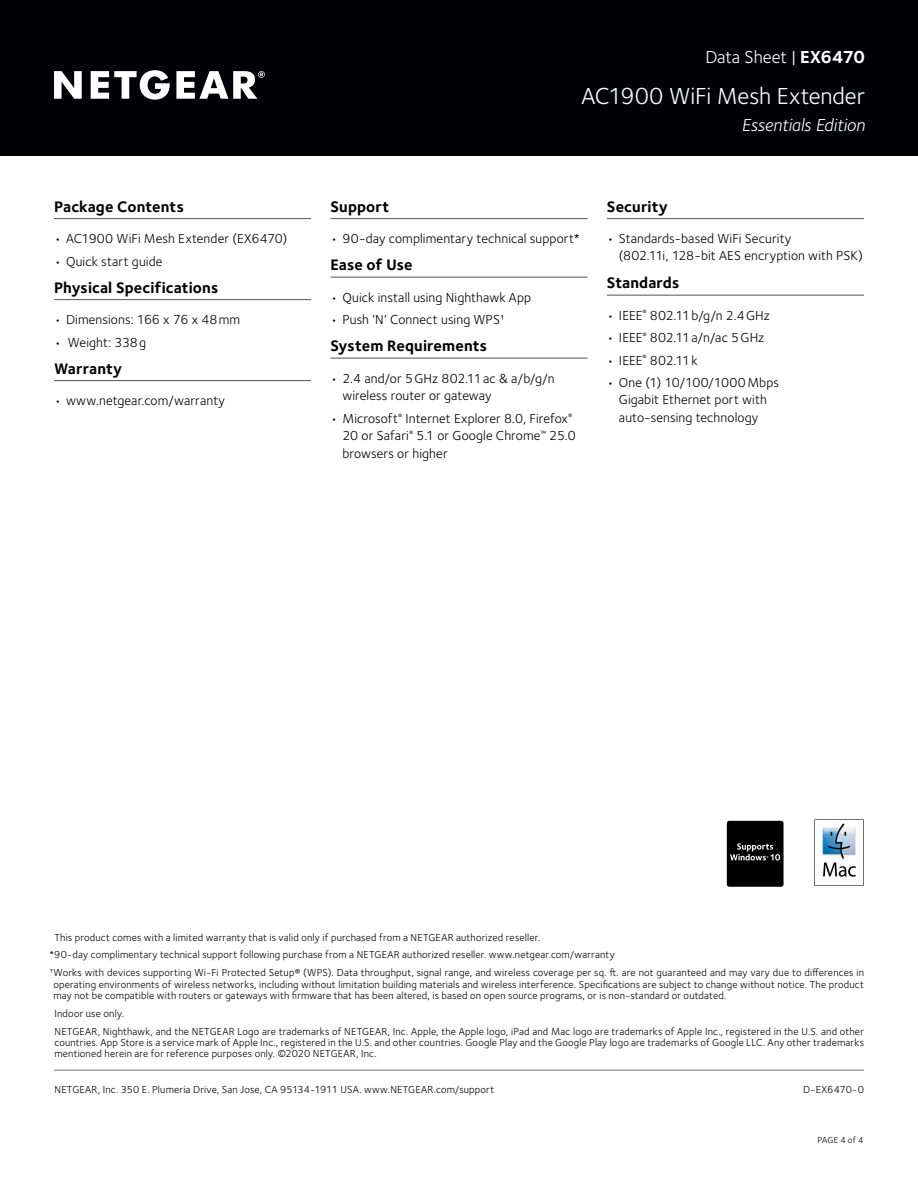
<style>
.page{position:relative;width:918px;height:1188px;background:#fff}
.page>*{position:absolute;margin:0;border:0;box-sizing:border-box;transform-origin:0 0}
.t1{font:24px "Foundry Sterling";letter-spacing:-.005em;color:#fff}
.t2{font:italic 18px "Foundry Sterling";letter-spacing:-.005em;color:#fff}
.t3{font:18px "Foundry Sterling";letter-spacing:-.01em;color:#fff}
.t4{font:700 15.75px "Foundry Sterling";letter-spacing:.005em;color:#000}
.t5{font:13.5px/17.2px "Foundry Sterling";letter-spacing:.01em;color:#000}
.t6{font:10.5px/18px "Foundry Sterling";letter-spacing:.015em;color:#000007}
.t7{font:9px "Foundry Sterling";letter-spacing:.01em;color:#000}
.s1{font-weight:700}
</style>
<div class="page">
<div style="left:0;top:0;width:918px;height:156px;background:#000007"></div>
<svg style="left:54px;top:70px;width:211px;height:30px"></svg>
<hr style="left:54px;top:1070px;width:810px;height:1px;background:#7d706d">
<hr style="left:54px;top:218px;width:257px;height:1px;background:#5e514e">
<hr style="left:54px;top:299px;width:257px;height:1px;background:#5e514e">
<hr style="left:54px;top:380px;width:257px;height:1px;background:#5e514e">
<hr style="left:330px;top:218px;width:258px;height:1px;background:#5e514e">
<hr style="left:330px;top:277px;width:258px;height:1px;background:#5e514e">
<hr style="left:330px;top:358px;width:258px;height:1px;background:#5e514e">
<hr style="left:607px;top:218px;width:257px;height:1px;background:#5e514e">
<hr style="left:607px;top:295px;width:257px;height:1px;background:#5e514e">
<svg style="left:814px;top:819px;width:50px;height:67px"></svg>
<img style="left:819px;top:821px;width:41px;height:41px">
<div style="left:727px;top:821px;width:57px;height:66px;background:#000;border-radius:2px"></div>
<svg style="left:730px;top:843px;width:50px;height:18px"></svg>
<h2 class="t3" style="left:705px;top:47px;width:161px">Data Sheet | <span class="s1">EX6470</span></h2>
<h3 class="t4" style="left:54px;top:197px;width:131px">Package Contents</h3>
<p class="t5" style="left:54px;top:230px;width:235px">• AC1900 WiFi Mesh Extender (EX6470)</p>
<p class="t5" style="left:54px;top:252px;width:110px">• Quick start guide</p>
<h3 class="t4" style="left:54px;top:278px;width:166px">Physical Specifications</h3>
<p class="t5" style="left:54px;top:311px;width:188px">• Dimensions: 166 x 76 x 48mm</p>
<p class="t5" style="left:54px;top:333px;width:94px">• Weight: 338g</p>
<h3 class="t4" style="left:54px;top:359px;width:70px">Warranty</h3>
<p class="t5" style="left:54px;top:392px;width:173px">• www.netgear.com/warranty</p>
<h1 class="t1" style="left:581px;top:82px;width:285px">AC1900 WiFi Mesh Extender</h1>
<h2 class="t2" style="left:742px;top:114px;width:125px">Essentials Edition</h2>
<h3 class="t4" style="left:330px;top:197px;width:60px">Support</h3>
<p class="t5" style="left:330px;top:230px;width:251px">• 90-day complimentary technical support*</p>
<h3 class="t4" style="left:330px;top:255px;width:83px">Ease of Use</h3>
<p class="t5" style="left:330px;top:288px;width:202px">• Quick install using Nighthawk App</p>
<p class="t5" style="left:330px;top:311px;width:176px">• Push ‘N’ Connect using WPS1</p>
<h3 class="t4" style="left:330px;top:336px;width:158px">System Requirements</h3>
<p class="t5" style="left:342px;top:369px;width:214px;text-indent:-12px">• 2.4 and/or 5GHz 802.11ac &amp; a/b/g/n wireless router or gateway</p>
<p class="t5" style="left:342px;top:410px;width:235px;text-indent:-12px">• Microsoft<sup>®</sup> Internet Explorer 8.0, Firefox<sup>®<br></sup>20 or Safari<sup>®</sup> 5.1 or Google Chrome<sup>™</sup> 25.0 browsers or higher</p>
<h3 class="t4" style="left:607px;top:197px;width:62px">Security</h3>
<p class="t5" style="left:619px;top:230px;width:246px;text-indent:-12px">• Standards-based WiFi Security<br>(802.11i, 128-bit AES encryption with PSK)</p>
<h3 class="t4" style="left:607px;top:273px;width:74px">Standards</h3>
<p class="t5" style="left:607px;top:306px;width:164px">• IEEE<sup>®</sup> 802.11b/g/n 2.4GHz</p>
<p class="t5" style="left:607px;top:329px;width:159px">• IEEE<sup>®</sup> 802.11a/n/ac 5GHz</p>
<p class="t5" style="left:607px;top:351px;width:92px">• IEEE<sup>®</sup> 802.11k</p>
<p class="t5" style="left:619px;top:374px;width:162px;text-indent:-12px">• One (1) 10/100/1000Mbps<br>Gigabit Ethernet port with auto-sensing technology</p>
<p class="t6" style="left:49px;top:928px;width:816px;text-indent:5px">This product comes with a limited warranty that is valid only if purchased from a NETGEAR authorized reseller.<br>*90-day complimentary technical support following purchase from a NETGEAR authorized reseller. www.netgear.com/warranty<br>¹Works with devices supporting Wi-Fi Protected Setup® (WPS). Data throughput, signal range, and wireless coverage per sq. ft. are not guaranteed and may vary due to differences in</p>
<p class="t6" style="left:53px;top:979px;width:812px;line-height:11.2px">operating environments of wireless networks, including without limitation building materials and wireless interference. Specifications are subject to change without notice. The product may not be compatible with routers or gateways with firmware that has been altered, is based on open source programs, or is non-standard or outdated.</p>
<p class="t6" style="left:54px;top:1005px;width:811px">Indoor use only.<br>NETGEAR, Nighthawk, and the NETGEAR Logo are trademarks of NETGEAR, Inc. Apple, the Apple logo, iPad and Mac logo are trademarks of Apple Inc., registered in the U.S. and other</p>
<p class="t6" style="left:54px;top:1037px;width:811px;line-height:11.2px">countries. App Store is a service mark of Apple Inc., registered in the U.S. and other countries. Google Play and the Google Play logo are trademarks of Google LLC. Any other trademarks mentioned herein are for reference purposes only. ©2020 NETGEAR, Inc.</p>
<p class="t6" style="left:54px;top:1081px;width:441px">NETGEAR, Inc. 350 E. Plumeria Drive, San Jose, CA 95134-1911 USA. www.NETGEAR.com/support</p>
<p class="t6" style="left:803px;top:1081px;width:62px">D-EX6470-0</p>
<p class="t7" style="left:818px;top:1135px;width:47px">PAGE 4 of 4</p>
</div>
